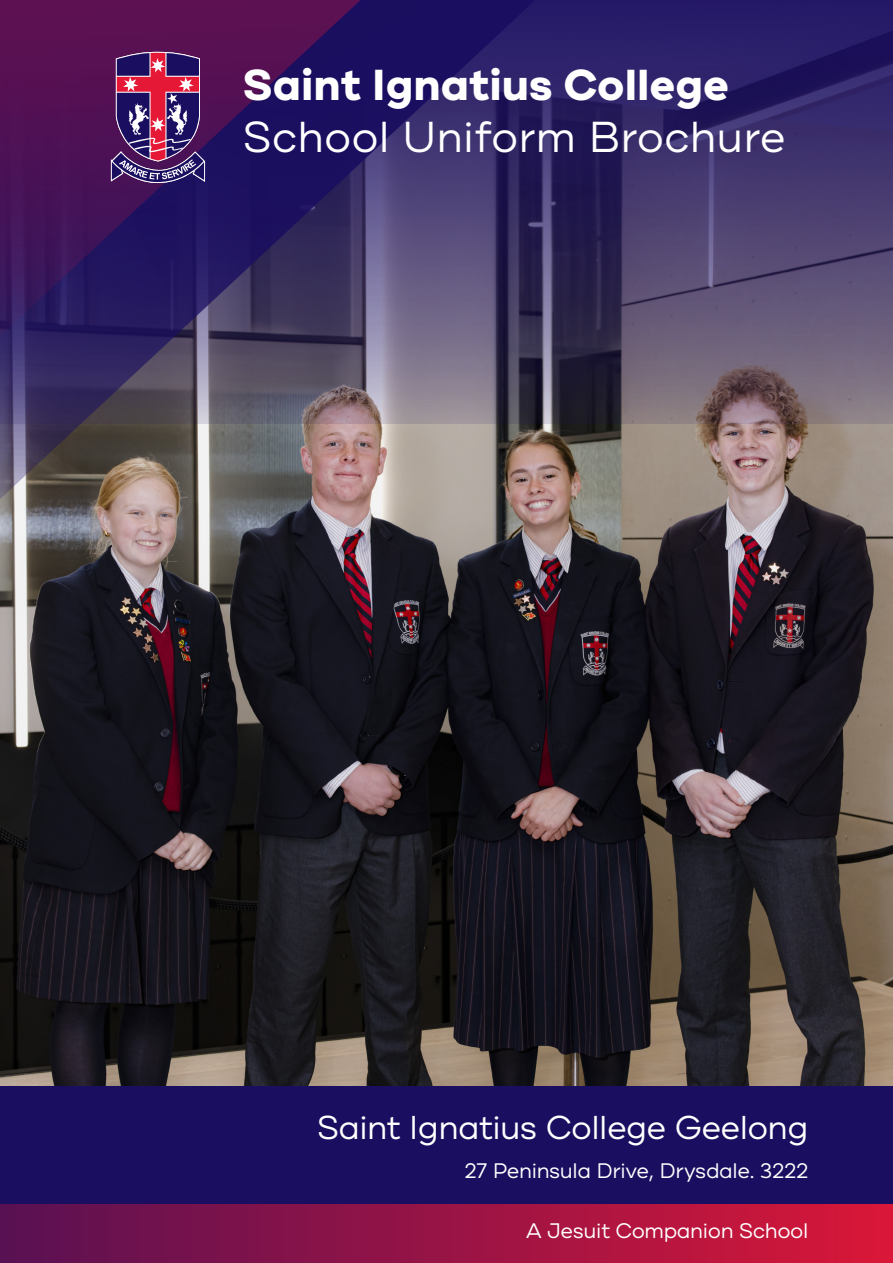
<style>
.page{position:relative;width:893px;height:1263px;background:#fff}
.page>*{position:absolute;margin:0;border:0;box-sizing:border-box;transform-origin:0 0}
.t1{font:43.2px/51.9px "Cardium A";color:#fff}
.t2{font:33px "Cardium A";letter-spacing:-.02em;color:#fff}
.t3{font:21px "Cardium A";letter-spacing:-.02em;color:#fff}
.s1{font-weight:700}
</style>
<div class="page">
<img style="left:554px;top:423px;width:339px;height:663px">
<svg style="left:563px;top:0;width:330px;height:423px;background:#453a69"></svg>
<svg style="left:0;top:919px;width:554px;height:167px;background:#252224"></svg>
<img style="left:0;top:0;width:563px;height:919px">
<div style="left:0;top:1086px;width:893px;height:177px;background:#1a0e60"></div>
<div style="left:0;top:1204px;width:893px;height:59px;background:linear-gradient(to right,#591152,#d91738)"></div>
<svg style="left:109px;top:51px;width:97px;height:133px;background:#713a71"></svg>
<p class="t1" style="left:243px;top:59px;width:544px"><span class="s1">Saint Ignatius College<br></span>School Uniform Brochure</p>
<p class="t2" style="left:317px;top:1106px;width:493px">Saint Ignatius College Geelong</p>
<p class="t3" style="left:465px;top:1157px;width:345px">27 Peninsula Drive, Drysdale. 3222</p>
<p class="t3" style="left:526px;top:1217px;width:284px">A Jesuit Companion School</p>
</div>
